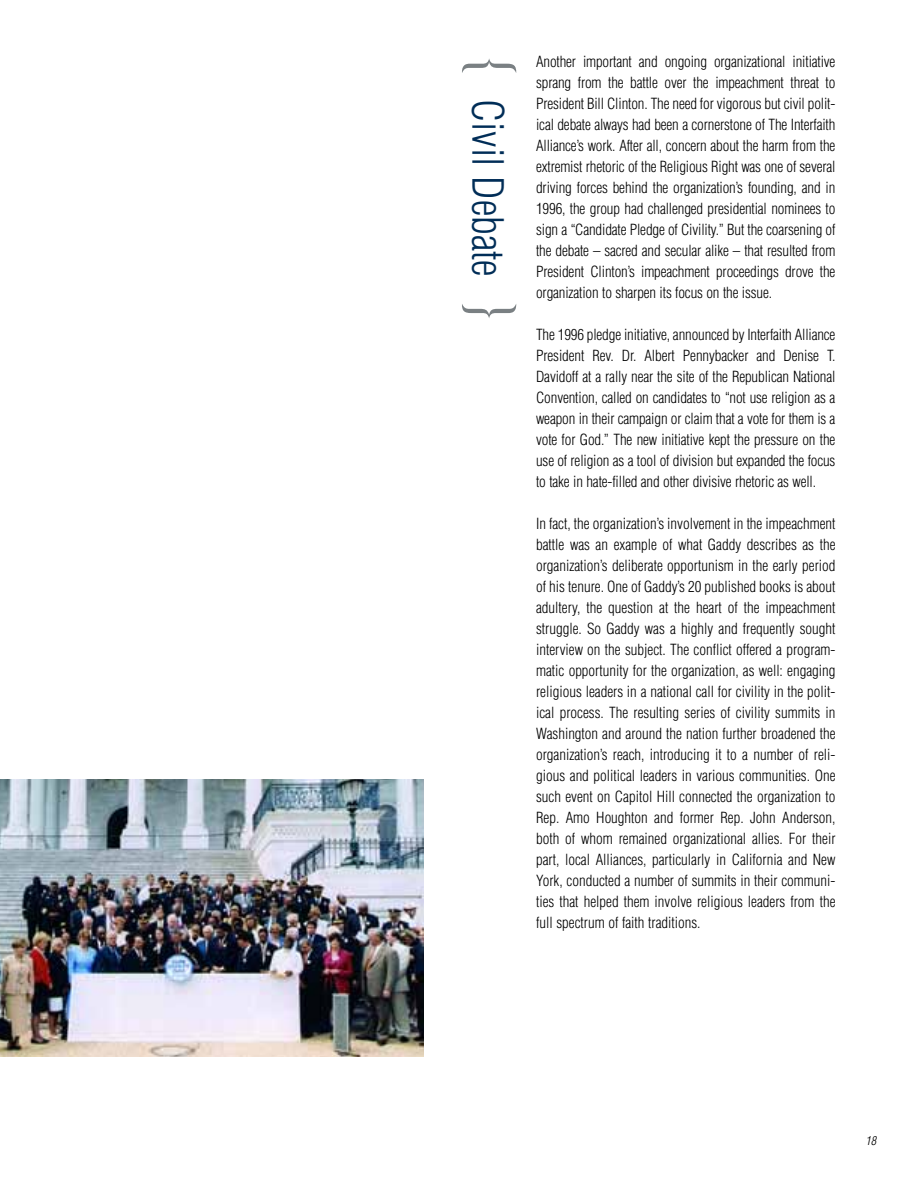
<style>
.page{position:relative;width:918px;height:1188px;background:#fff}
.page>*{position:absolute;margin:0;border:0;box-sizing:border-box;transform-origin:0 0}
.t1{font:300 condensed 42px "Helvetica";color:#002d57}
.t2{font:300 condensed 15px/21px "Helvetica";letter-spacing:-.01em;color:#000;text-align:justify}
.t3{font:italic 300 condensed 12px "Helvetica";color:#000}
.s1{font-size:63px;color:#7a8083}
</style>
<div class="page">
<img style="left:0;top:779px;width:423px;height:277px">
<h1 class="t1" style="left:504px;top:56px;width:267px;rotate:90deg"><span class="s1">{</span> Civil Debate <span class="s1">}</span></h1>
<p class="t2" style="left:536px;top:52px;width:301px">Another important and ongoing organizational initiative sprang from the battle over the impeachment threat to President Bill Clinton. The need for vigorous but civil polit&shy;ical debate always had been a cornerstone of The Interfaith Alliance’s work. After all, concern about the harm from the extremist rhetoric of the Religious Right was one of several driving forces behind the organization’s founding, and in 1996, the group had challenged presidential nominees to sign a “Candidate Pledge of Civility.” But the coarsening of the debate – sacred and secular alike – that resulted from President Clinton’s impeachment proceedings drove the organization to sharpen its focus on the issue.</p>
<p class="t2" style="left:536px;top:325px;width:301px">The 1996 pledge initiative, announced by Interfaith Alliance President Rev. Dr. Albert Pennybacker and Denise T.<br>Davidoff at a rally near the site of the Republican National Convention, called on candidates to “not use religion as a weapon in their campaign or claim that a vote for them is a vote for God.” The new initiative kept the pressure on the use of religion as a tool of division but expanded the focus to take in hate-filled and other divisive rhetoric as well.</p>
<p class="t2" style="left:536px;top:514px;width:301px">In fact, the organization’s involvement in the impeachment battle was an example of what Gaddy describes as the organization’s deliberate opportunism in the early period of his tenure. One of Gaddy’s 20 published books is about adultery, the question at the heart of the impeachment struggle. So Gaddy was a highly and frequently sought interview on the subject. The conflict offered a program&shy;matic opportunity for the organization, as well: engaging religious leaders in a national call for civility in the polit&shy;ical process. The resulting series of civility summits in Washington and around the nation further broadened the organization’s reach, introducing it to a number of reli&shy;gious and political leaders in various communities. One such event on Capitol Hill connected the organization to Rep. Amo Houghton and former Rep. John Anderson, both of whom remained organizational allies. For their part, local Alliances, particularly in California and New York, conducted a number of summits in their communi&shy;ties that helped them involve religious leaders from the full spectrum of faith traditions.</p>
<p class="t3" style="left:866px;top:1136px;width:15px">18</p>
</div>
